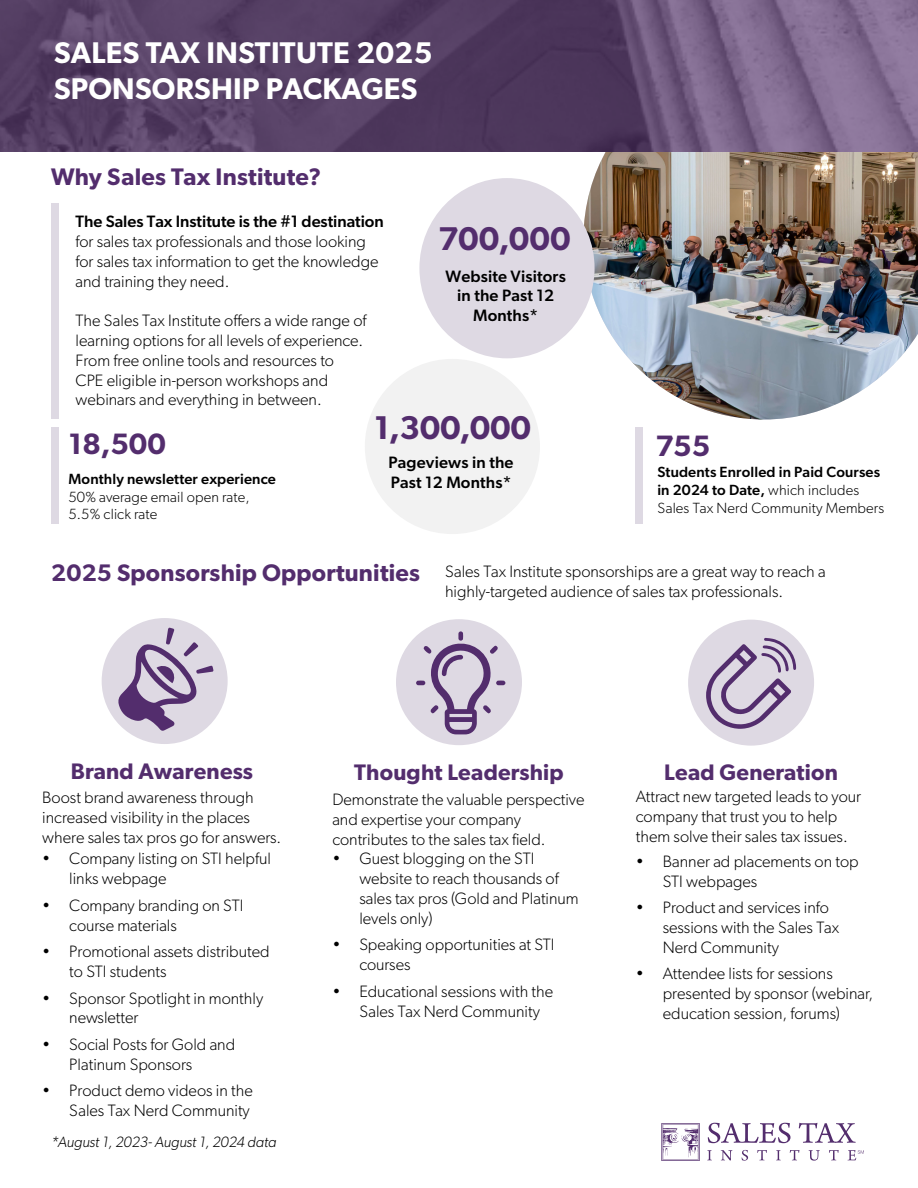
<style>
.page{position:relative;width:918px;height:1188px;background:#fff}
.page>*{position:absolute;margin:0;border:0;box-sizing:border-box;transform-origin:0 0}
.t1{font:600 33px "Gibson";letter-spacing:-.01em;color:#532d6d}
.t2{font:600 30px/36px "Gibson";letter-spacing:.01em;color:#fff}
.t3{font:600 29.55px "Gibson";color:#532d6d}
.t4{font:600 24px "Gibson";letter-spacing:.01em;color:#532d6d}
.t5{font:600 22.5px "Gibson";letter-spacing:.01em;color:#532d6d}
.t6{font:300 16.5px/19.8px "Gibson";color:#000}
.t7{font:500 16.5px/19.8px "Gibson";letter-spacing:.01em;color:#000}
.t8{font:italic 300 15px "Gibson";letter-spacing:-.005em;color:#000}
.t9{font:500 14.85px/17.7px "Gibson";letter-spacing:.01em;color:#000}
.t10{font:300 14.85px/17.7px "Gibson";letter-spacing:.01em;color:#000}
.s1{font-weight:300}
</style>
<div class="page">
<svg style="left:661px;top:1123px;width:39px;height:38px"></svg>
<svg style="left:708px;top:1123px;width:82px;height:20px"></svg>
<svg style="left:799px;top:1123px;width:57px;height:20px"></svg>
<svg style="left:707px;top:1150px;width:5px;height:10px"></svg>
<svg style="left:721px;top:1150px;width:11px;height:10px"></svg>
<svg style="left:742px;top:1150px;width:6px;height:11px"></svg>
<svg style="left:757px;top:1150px;width:10px;height:10px"></svg>
<svg style="left:776px;top:1150px;width:5px;height:10px"></svg>
<svg style="left:790px;top:1150px;width:9px;height:10px"></svg>
<svg style="left:809px;top:1150px;width:11px;height:11px"></svg>
<svg style="left:829px;top:1150px;width:10px;height:10px"></svg>
<svg style="left:848px;top:1150px;width:16px;height:10px"></svg>
<div style="left:51px;top:203px;width:8px;height:216px;background:#ded9e3"></div>
<div style="left:102px;top:618px;width:126px;height:126px;background:#ded9e3;border-radius:50%"></div>
<div style="left:396px;top:619px;width:126px;height:126px;background:#ded9e3;border-radius:50%"></div>
<div style="left:688px;top:620px;width:126px;height:126px;background:#ded9e3;border-radius:50%"></div>
<svg style="left:118px;top:628px;width:96px;height:103px"></svg>
<svg style="left:416px;top:631px;width:89px;height:103px"></svg>
<svg style="left:706px;top:638px;width:90px;height:91px"></svg>
<div style="left:365px;top:359px;width:175px;height:175px;background:#f2f2f2;border-radius:50%"></div>
<img style="left:583px;top:151px;width:335px;height:268px">
<div style="left:636px;top:427px;width:7px;height:97px;background:#ded9e3"></div>
<svg style="left:0;top:0;width:918px;height:151px;background:#5f496e"></svg>
<div style="left:419px;top:178px;width:176px;height:180px;background:#ded9e3;border-radius:50%"></div>
<div style="left:51px;top:427px;width:7px;height:97px;background:#ded9e3"></div>
<h2 class="t2" style="left:54px;top:34px;width:380px">SALES TAX INSTITUTE 2025<br>SPONSORSHIP PACKAGES</h2>
<h3 class="t4" style="left:51px;top:162px;width:272px">Why Sales Tax Institute?</h3>
<p class="t7" style="left:76px;top:211px;width:310px">The Sales Tax Institute is the #1 destination</p>
<p class="t6" style="left:76px;top:231px;width:305px">for sales tax professionals and those looking for sales tax information to get the knowledge and training they need.</p>
<p class="t6" style="left:76px;top:310px;width:292px">The Sales Tax Institute offers a wide range of learning options for all levels of experience.<br>From free online tools and resources to<br>CPE eligible in-person workshops and webinars and everything in between.</p>
<h1 class="t1" style="left:438px;top:219px;width:134px">700,000</h1>
<p class="t7" style="left:445px;top:266px;width:122px;text-align:center">Website Visitors in the Past 12<br>Months*</p>
<h3 class="t3" style="left:69px;top:426px;width:99px">18,500</h3>
<p class="t9" style="left:69px;top:470px;width:209px">Monthly newsletter experience</p>
<p class="t10" style="left:69px;top:488px;width:183px">50% average email open rate,<br>5.5% click rate</p>
<h1 class="t1" style="left:374px;top:408px;width:158px">1,300,000</h1>
<p class="t7" style="left:389px;top:452px;width:127px">Pageviews in the<br>Past 12 Months*</p>
<h3 class="t3" style="left:655px;top:428px;width:56px">755</h3>
<p class="t9" style="left:657px;top:463px;width:228px">Students Enrolled in Paid Courses in 2024 to Date, <span class="s1">which includes<br>Sales Tax Nerd Community Members</span></p>
<h3 class="t4" style="left:51px;top:559px;width:370px">2025 Sponsorship Opportunities</h3>
<p class="t6" style="left:445px;top:561px;width:382px">Sales Tax Institute sponsorships are a great way to reach a highly-targeted audience of sales tax professionals.</p>
<h3 class="t5" style="left:71px;top:758px;width:184px">Brand Awareness</h3>
<h3 class="t5" style="left:354px;top:758px;width:211px">Thought Leadership</h3>
<h3 class="t5" style="left:664px;top:759px;width:175px">Lead Generation</h3>
<p class="t6" style="left:42px;top:787px;width:240px">Boost brand awareness through increased visibility in the places where sales tax pros go for answers.</p>
<p class="t6" style="left:332px;top:789px;width:254px">Demonstrate the valuable perspective and expertise your company contributes to the sales tax field.</p>
<p class="t6" style="left:636px;top:786px;width:227px">Attract new targeted leads to your company that trust you to help them solve their sales tax issues.</p>
<p class="t6" style="left:69px;top:849px;width:203px;text-indent:-27px">• Company listing on STI helpful links webpage</p>
<p class="t6" style="left:69px;top:895px;width:176px;text-indent:-27px">• Company branding on STI course materials</p>
<p class="t6" style="left:69px;top:941px;width:202px;text-indent:-27px">• Promotional assets distributed to STI students</p>
<p class="t6" style="left:69px;top:988px;width:195px;text-indent:-27px">• Sponsor Spotlight in monthly newsletter</p>
<p class="t6" style="left:69px;top:1034px;width:167px;text-indent:-27px">• Social Posts for Gold and<br>Platinum Sponsors</p>
<p class="t6" style="left:42px;top:1080px;width:212px;text-align:right">• Product demo videos in the<br>Sales Tax Nerd Community</p>
<p class="t6" style="left:359px;top:849px;width:221px;text-indent:-27px">• Guest blogging on the STI website to reach thousands of sales tax pros (Gold and Platinum levels only)</p>
<p class="t6" style="left:359px;top:935px;width:197px;text-indent:-27px">• Speaking opportunities at STI courses</p>
<p class="t6" style="left:359px;top:981px;width:195px;text-indent:-27px">• Educational sessions with the<br>Sales Tax Nerd Community</p>
<p class="t6" style="left:663px;top:851px;width:197px;text-indent:-27px">• Banner ad placements on top<br>STI webpages</p>
<p class="t6" style="left:663px;top:897px;width:178px;text-indent:-27px">• Product and services info sessions with the Sales Tax<br>Nerd Community</p>
<p class="t6" style="left:663px;top:964px;width:212px;text-indent:-27px">• Attendee lists for sessions presented by sponsor (webinar, education session, forums)</p>
<p class="t8" style="left:51px;top:1133px;width:227px">*August 1, 2023- August 1, 2024 data</p>
</div>
